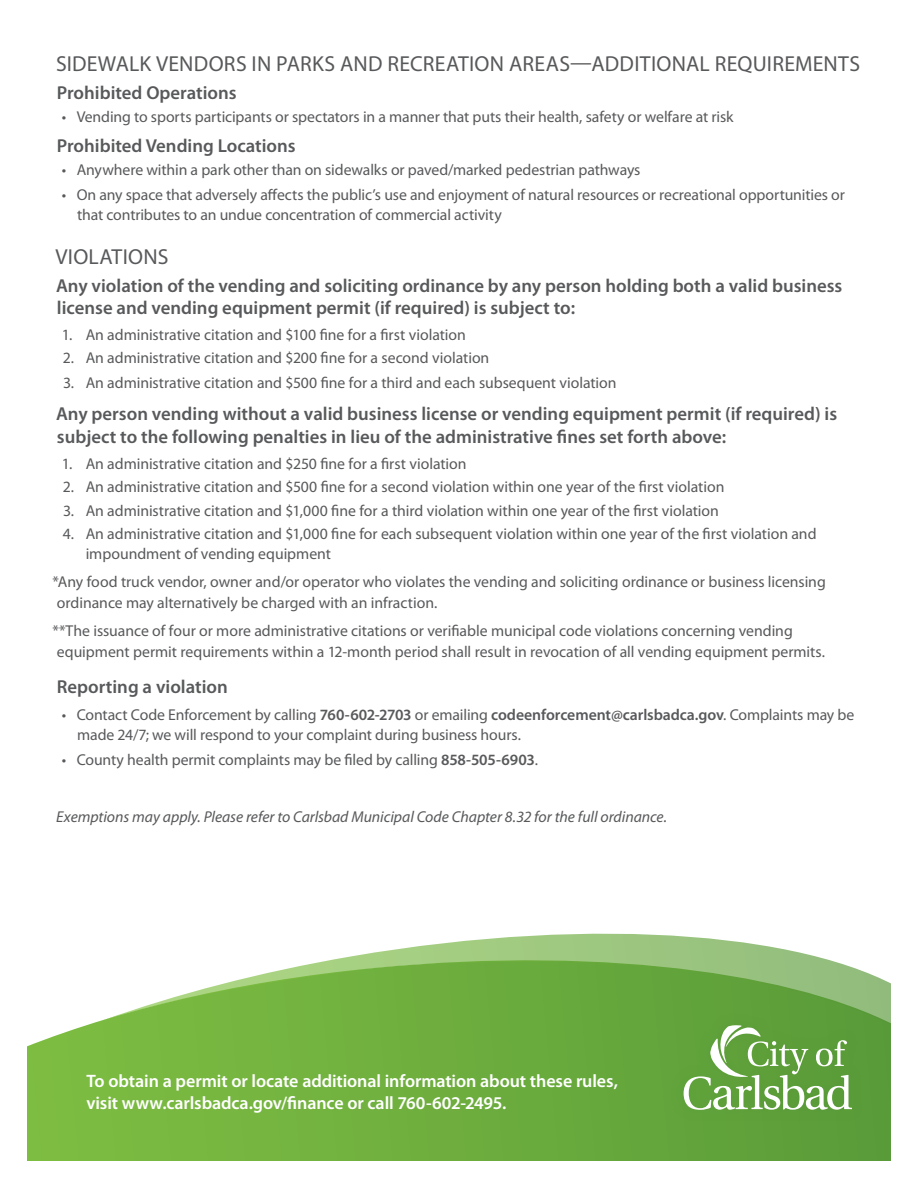
<style>
.page{position:relative;width:918px;height:1188px;background:#fff}
.page>*{position:absolute;margin:0;border:0;box-sizing:border-box;transform-origin:0 0}
.t1{font:21.75px "Myriad Pro";letter-spacing:.015em;color:#58595b}
.t2{font:600 18.75px/22.5px "Myriad Pro";color:#58595b}
.t3{font:600 18px/22.5px "Myriad Pro";letter-spacing:-.005em;color:#fff}
.t4{font:15.75px/20.2px "Myriad Pro";letter-spacing:-.005em;color:#58595b}
.t5{font:italic 15.75px "Myriad Pro";letter-spacing:-.005em;color:#58595b}
.s1{font-weight:600}
</style>
<div class="page">
<svg style="left:28px;top:1020px;width:862px;height:140px;background:#70b040"></svg>
<svg style="left:102px;top:933px;width:788px;height:105px"></svg>
<div style="left:671px;top:1013px;width:192px;height:109px;background:#5e9f3a"></div>
<svg style="left:684px;top:1025px;width:168px;height:85px"></svg>
<h1 class="t1" style="left:56px;top:51px;width:806px">SIDEWALK VENDORS IN PARKS AND RECREATION AREAS—ADDITIONAL REQUIREMENTS</h1>
<p class="t2" style="left:57px;top:81px;width:181px">Prohibited Operations</p>
<p class="t4" style="left:62px;top:106px;width:673px">• Vending to sports participants or spectators in a manner that puts their health, safety or welfare at risk</p>
<p class="t2" style="left:57px;top:134px;width:240px">Prohibited Vending Locations</p>
<p class="t4" style="left:62px;top:159px;width:580px">• Anywhere within a park other than on sidewalks or paved/marked pedestrian pathways</p>
<p class="t4" style="left:77px;top:184px;width:769px;text-indent:-15px">• On any space that adversely affects the public’s use and enjoyment of natural resources or recreational opportunities or that contributes to an undue concentration of commercial activity</p>
<h1 class="t1" style="left:55px;top:243px;width:115px">VIOLATIONS</h1>
<p class="t2" style="left:56px;top:274px;width:788px">Any violation of the vending and soliciting ordinance by any person holding both a valid business license and vending equipment permit (if required) is subject to:</p>
<p class="t4" style="left:62px;top:324px;width:406px">1. An administrative citation and $100 fine for a first violation</p>
<p class="t4" style="left:63px;top:348px;width:428px">2. An administrative citation and $200 fine for a second violation</p>
<p class="t4" style="left:63px;top:372px;width:555px">3. An administrative citation and $500 fine for a third and each subsequent violation</p>
<p class="t2" style="left:56px;top:402px;width:783px">Any person vending without a valid business license or vending equipment permit (if required) is subject to the following penalties in lieu of the administrative fines set forth above:</p>
<p class="t4" style="left:62px;top:453px;width:406px">1. An administrative citation and $250 fine for a first violation</p>
<p class="t4" style="left:63px;top:476px;width:663px">2. An administrative citation and $500 fine for a second violation within one year of the first violation</p>
<p class="t4" style="left:63px;top:500px;width:657px">3. An administrative citation and $1,000 fine for a third violation within one year of the first violation</p>
<p class="t4" style="left:86px;top:523px;width:732px;text-indent:-23px">4. An administrative citation and $1,000 fine for each subsequent violation within one year of the first violation and impoundment of vending equipment</p>
<p class="t4" style="left:52px;top:571px;width:775px;line-height:21px">*Any food truck vendor, owner and/or operator who violates the vending and soliciting ordinance or business licensing ordinance may alternatively be charged with an infraction.</p>
<p class="t4" style="left:52px;top:620px;width:774px;line-height:21px">**The issuance of four or more administrative citations or verifiable municipal code violations concerning vending equipment permit requirements within a 12-month period shall result in revocation of all vending equipment permits.</p>
<p class="t2" style="left:57px;top:675px;width:172px">Reporting a violation</p>
<p class="t4" style="left:77px;top:704px;width:779px;text-indent:-15px">• Contact Code Enforcement by calling <span class="s1">760-602-2703</span> or emailing <span class="s1">codeenforcement@carlsbadca.gov</span>. Complaints may be made 24/7; we will respond to your complaint during business hours.</p>
<p class="t4" style="left:62px;top:749px;width:478px">• County health permit complaints may be filed by calling <span class="s1">858-505-6903</span>.</p>
<p class="t5" style="left:56px;top:807px;width:612px">Exemptions may apply. Please refer to Carlsbad Municipal Code Chapter 8.32 for the full ordinance.</p>
<p class="t3" style="left:86px;top:1069px;width:533px">To obtain a permit or locate additional information about these rules, visit www.carlsbadca.gov/finance or call 760-602-2495.</p>
</div>
